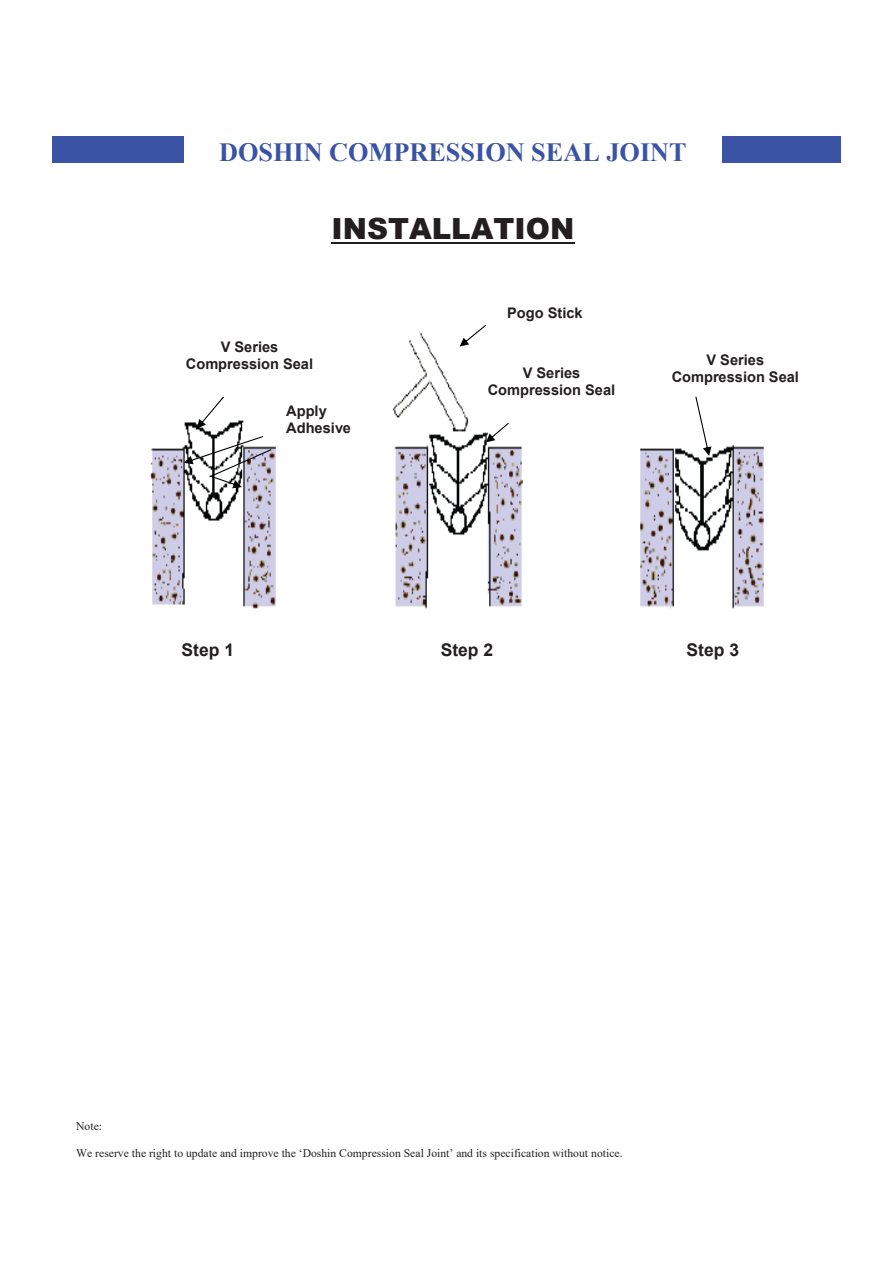
<style>
.page{position:relative;width:893px;height:1263px;background:#fff}
.page>*{position:absolute;margin:0;border:0;box-sizing:border-box;transform-origin:0 0}
.t1{font:900 29.1px "Arial";color:#231f20}
.t2{font:700 26.25px "Times New Roman";color:#3a53a4}
.t3{font:700 17.55px "Arial";color:#231f20}
.t4{font:700 14.55px/17.1px "Arial";color:#231f20;text-align:center}
.t5{font:11.7px "Times New Roman";color:#231f20}
</style>
<div class="page">
<hr style="left:331px;top:242px;width:244px;height:2px;background:#231f20">
<img style="left:150px;top:331px;width:614px;height:278px">
<svg style="left:197px;top:397px;width:27px;height:31px"></svg>
<svg style="left:184px;top:436px;width:88px;height:52px"></svg>
<svg style="left:460px;top:325px;width:26px;height:22px"></svg>
<svg style="left:486px;top:423px;width:23px;height:19px"></svg>
<svg style="left:695px;top:397px;width:16px;height:59px"></svg>
<div style="left:53px;top:136px;width:131px;height:26px;background:#3a53a4"></div>
<div style="left:722px;top:136px;width:118px;height:26px;background:#3a53a4"></div>
<h2 class="t2" style="left:219px;top:133px;width:469px">DOSHIN COMPRESSION SEAL JOINT</h2>
<h1 class="t1" style="left:331px;top:207px;width:244px">INSTALLATION</h1>
<p class="t4" style="left:186px;top:338px;width:129px">V Series<br>Compression Seal</p>
<p class="t4" style="left:286px;top:403px;width:66px;text-align:left">Apply<br>Adhesive</p>
<p class="t4" style="left:507px;top:305px;width:77px">Pogo Stick</p>
<p class="t4" style="left:488px;top:365px;width:129px">V Series<br>Compression Seal</p>
<p class="t4" style="left:672px;top:352px;width:129px">V Series<br>Compression Seal</p>
<h3 class="t3" style="left:181px;top:637px;width:54px">Step 1</h3>
<h3 class="t3" style="left:441px;top:637px;width:54px">Step 2</h3>
<h3 class="t3" style="left:687px;top:637px;width:54px">Step 3</h3>
<p class="t5" style="left:76px;top:1118px;width:27px">Note:</p>
<p class="t5" style="left:76px;top:1145px;width:548px">We reserve the right to update and improve the ‘Doshin Compression Seal Joint’ and its specification without notice.</p>
</div>
